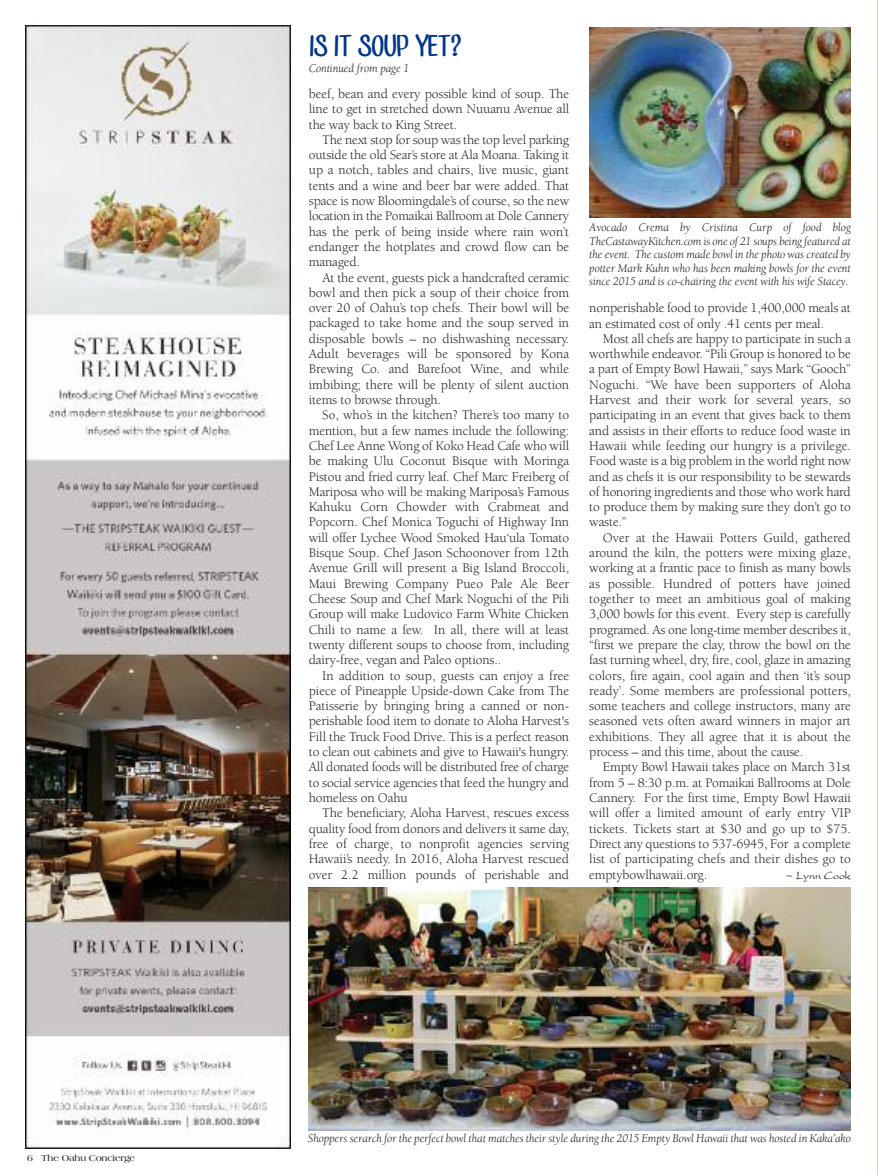
<style>
.page{position:relative;width:878px;height:1175px;background:#fff}
.page>*{position:absolute;margin:0;border:0;box-sizing:border-box;transform-origin:0 0}
.t1{font:27px "CF Jack Story";color:#003689}
.t2{font:13.5px/15.3px "Berkeley";letter-spacing:-.01em;color:#272526;text-align:justify}
.t3{font:italic 12px/13.5px "Berkeley";letter-spacing:-.01em;color:#272526;text-align:justify}
.t4{font:12px "Present";letter-spacing:-.01em;color:#272526}
.t5{font:700 9px "Americana";letter-spacing:-.01em;color:#272526}
</style>
<div class="page">
<img style="left:26px;top:26px;width:264px;height:1122px">
<img style="left:877px;top:0;width:1px;height:1174px">
<img style="left:589px;top:27px;width:261px;height:191px">
<img style="left:309px;top:887px;width:541px;height:243px">
<p class="t5" style="left:27px;top:1154px;width:110px">6 The Oahu Concierge</p>
<h1 class="t1" style="left:309px;top:28px;width:153px">IS IT SOUP YET?</h1>
<p class="t3" style="left:309px;top:63px;width:102px">Continued from page 1</p>
<p class="t2" style="left:309px;top:87px;width:262px">beef, bean and every possible kind of soup. The line to get in stretched down Nuuanu Avenue all the way back to King Street.</p>
<p class="t2" style="left:309px;top:133px;width:262px;text-indent:14px">The next stop for soup was the top level parking outside the old Sear’s store at Ala Moana. Taking it up a notch, tables and chairs, live music, giant tents and a wine and beer bar were added. That space is now Bloomingdale’s of course, so the new location in the Pomaikai Ballroom at Dole Cannery has the perk of being inside where rain won’t endanger the hotplates and crowd flow can be managed.</p>
<p class="t2" style="left:309px;top:271px;width:262px;text-indent:14px">At the event, guests pick a handcrafted ceramic bowl and then pick a soup of their choice from over 20 of Oahu’s top chefs. Their bowl will be packaged to take home and the soup served in disposable bowls – no dishwashing necessary.<br>Adult beverages will be sponsored by Kona Brewing Co. and Barefoot Wine, and while imbibing; there will be plenty of silent auction items to browse through.</p>
<p class="t2" style="left:309px;top:408px;width:262px;text-indent:14px">So, who’s in the kitchen? There’s too many to mention, but a few names include the following:<br>Chef Lee Anne Wong of Koko Head Cafe who will be making Ulu Coconut Bisque with Moringa Pistou and fried curry leaf. Chef Marc Freiberg of Mariposa who will be making Mariposa’s Famous Kahuku Corn Chowder with Crabmeat and Popcorn. Chef Monica Toguchi of Highway Inn will offer Lychee Wood Smoked Hau‘ula Tomato Bisque Soup. Chef Jason Schoonover from 12th Avenue Grill will present a Big Island Broccoli, Maui Brewing Company Pueo Pale Ale Beer Cheese Soup and Chef Mark Noguchi of the Pili Group will make Ludovico Farm White Chicken Chili to name a few. In all, there will at least twenty different soups to choose from, including dairy-free, vegan and Paleo options..</p>
<p class="t2" style="left:309px;top:669px;width:262px;text-indent:14px">In addition to soup, guests can enjoy a free piece of Pineapple Upside-down Cake from The Patisserie by bringing bring a canned or non&shy;perishable food item to donate to Aloha Harvest's Fill the Truck Food Drive. This is a perfect reason to clean out cabinets and give to Hawaii's hungry.<br>All donated foods will be distributed free of charge to social service agencies that feed the hungry and homeless on Oahu</p>
<p class="t2" style="left:309px;top:806px;width:262px;text-indent:13px">The beneficiary, Aloha Harvest, rescues excess quality food from donors and delivers it same day, free of charge, to nonprofit agencies serving Hawaii’s needy. In 2016, Aloha Harvest rescued over 2.2 million pounds of perishable and</p>
<p class="t3" style="left:589px;top:221px;width:263px">Avocado Crema by Cristina Curp of food blog TheCastawayKitchen.com is one of 21 soups being featured at the event. The custom made bowl in the photo was created by potter Mark Kuhn who has been making bowls for the event since 2015 and is co-chairing the event with his wife Stacey.</p>
<p class="t2" style="left:589px;top:301px;width:263px">nonperishable food to provide 1,400,000 meals at an estimated cost of only .41 cents per meal.</p>
<p class="t2" style="left:589px;top:332px;width:263px;text-indent:14px">Most all chefs are happy to participate in such a worthwhile endeavor. “Pili Group is honored to be a part of Empty Bowl Hawaii,” says Mark “Gooch” Noguchi. “We have been supporters of Aloha Harvest and their work for several years, so participating in an event that gives back to them and assists in their efforts to reduce food waste in Hawaii while feeding our hungry is a privilege.<br>Food waste is a big problem in the world right now and as chefs it is our responsibility to be stewards of honoring ingredients and those who work hard to produce them by making sure they don’t go to waste.”</p>
<p class="t2" style="left:589px;top:531px;width:263px;text-indent:14px">Over at the Hawaii Potters Guild, gathered around the kiln, the potters were mixing glaze, working at a frantic pace to finish as many bowls as possible. Hundred of potters have joined together to meet an ambitious goal of making 3,000 bowls for this event. Every step is carefully programed. As one long-time member describes it, “first we prepare the clay, throw the bowl on the fast turning wheel, dry, fire, cool, glaze in amazing colors, fire again, cool again and then ‘it’s soup ready’. Some members are professional potters, some teachers and college instructors, many are seasoned vets often award winners in major art exhibitions. They all agree that it is about the process – and this time, about the cause.</p>
<p class="t2" style="left:589px;top:760px;width:263px;text-indent:14px">Empty Bowl Hawaii takes place on March 31st from 5 – 8:30 p.m. at Pomaikai Ballrooms at Dole Cannery. For the first time, Empty Bowl Hawaii will offer a limited amount of early entry VIP tickets. Tickets start at $30 and go up to $75.<br>Direct any questions to 537-6945, For a complete list of participating chefs and their dishes go to emptybowlhawaii.org.</p>
<p class="t4" style="left:785px;top:870px;width:67px">~ Lynn Cook</p>
<p class="t3" style="left:308px;top:1132px;width:544px">Shoppers serarch for the perfect bowl that matches their style during the 2015 Empty Bowl Hawaii that was hosted in Kaka’ako</p>
</div>
